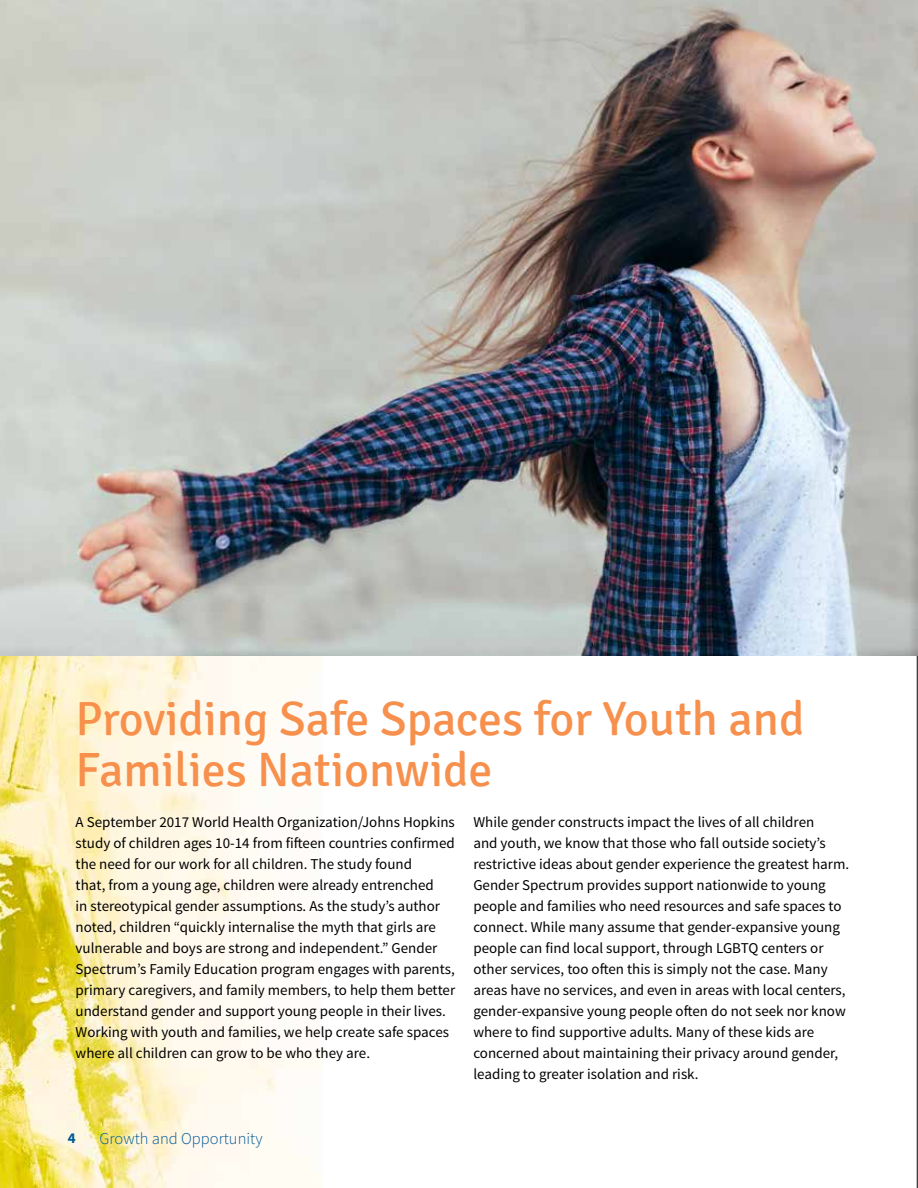
<style>
.page{position:relative;width:918px;height:1188px;background:#fff}
.page>*{position:absolute;margin:0;border:0;box-sizing:border-box;transform-origin:0 0}
.t1{font:48px/51px "Signika";color:#f7904c}
.t2{font:300 16.5px "Source Sans Pro";color:#005898}
.t3{font:15px/21px "Source Sans Pro";color:#000}
.t4{font:700 15px "Source Sans Pro";color:#005898}
</style>
<div class="page">
<img style="left:0;top:656px;width:321px;height:532px">
<hr style="left:917px;top:0;width:1px;height:1188px;background:#000">
<img style="left:0;top:0;width:918px;height:656px">
<h1 class="t1" style="left:76px;top:694px;width:730px">Providing Safe Spaces for Youth and<br>Families Nationwide</h1>
<p class="t3" style="left:76px;top:812px;width:381px">A September 2017 World Health Organization/Johns Hopkins study of children ages 10-14 from fifteen countries confirmed the need for our work for all children. The study found<br>that, from a young age, children were already entrenched<br>in stereotypical gender assumptions. As the study’s author noted, children “quickly internalise the myth that girls are vulnerable and boys are strong and independent.” Gender Spectrum’s Family Education program engages with parents, primary caregivers, and family members, to help them better understand gender and support young people in their lives.<br>Working with youth and families, we help create safe spaces where all children can grow to be who they are.</p>
<p class="t3" style="left:473px;top:812px;width:377px">While gender constructs impact the lives of all children<br>and youth, we know that those who fall outside society’s restrictive ideas about gender experience the greatest harm.<br>Gender Spectrum provides support nationwide to young people and families who need resources and safe spaces to connect. While many assume that gender-expansive young people can find local support, through LGBTQ centers or other services, too often this is simply not the case. Many areas have no services, and even in areas with local centers, gender-expansive young people often do not seek nor know where to find supportive adults. Many of these kids are concerned about maintaining their privacy around gender, leading to greater isolation and risk.</p>
<p class="t4" style="left:68px;top:1129px;width:9px">4</p>
<p class="t2" style="left:100px;top:1129px;width:164px">Growth and Opportunity</p>
</div>
